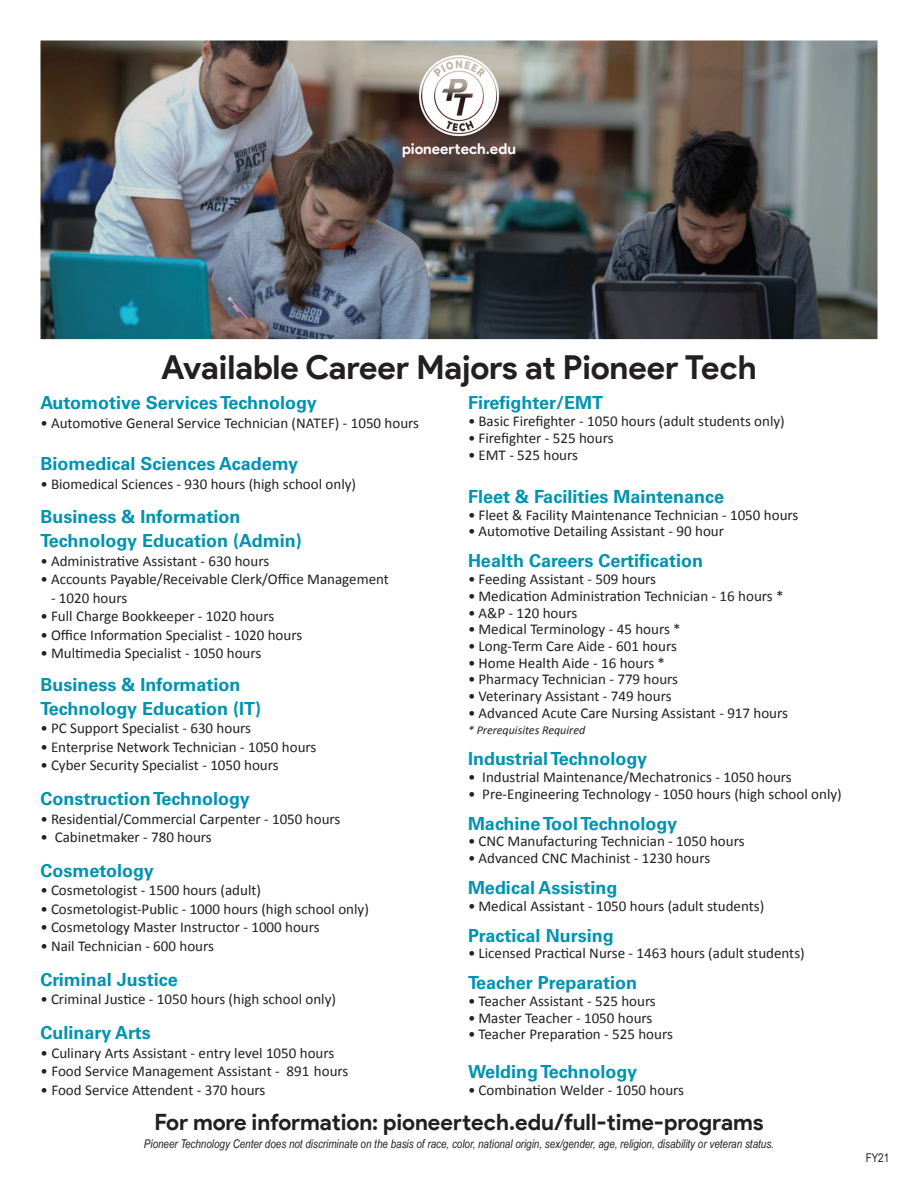
<style>
.page{position:relative;width:918px;height:1188px;background:#fff}
.page>*{position:absolute;margin:0;border:0;box-sizing:border-box;transform-origin:0 0}
.t1{font:700 33px "Product Sans";letter-spacing:-.005em;color:#231f20}
.t2{font:700 22.5px "Product Sans";color:#231f20}
.t3{font:700 18px/23.7px "Univers LT Std";color:#0093b0}
.t4{font:15px "Calibri";color:#231f20}
.t5{font:700 15px "Product Sans";color:#fff}
.t6{font:italic 12px "Arial Narrow";color:#231f20}
.t7{font:italic 12px "Calibri";color:#231f20}
.t8{font:12px "Arial Narrow";color:#231f20}
</style>
<div class="page">
<img style="left:40px;top:40px;width:838px;height:299px">
<img style="left:417px;top:54px;width:84px;height:83px">
<p class="t5" style="left:402px;top:140px;width:115px">pioneertech.edu</p>
<h1 class="t1" style="left:161px;top:348px;width:597px">Available Career Majors at Pioneer Tech</h1>
<p class="t3" style="left:40px;top:391px;width:278px">Automotive Services Technology</p>
<p class="t4" style="left:40px;top:414px;width:380px">• Automotive General Service Technician (NATEF) - 1050 hours</p>
<p class="t3" style="left:40px;top:452px;width:259px">Biomedical Sciences Academy</p>
<p class="t4" style="left:40px;top:474px;width:317px">• Biomedical Sciences - 930 hours (high school only)</p>
<p class="t3" style="left:40px;top:505px;width:263px">Business &amp; Information<br>Technology Education (Admin)</p>
<p class="t4" style="left:40px;top:551px;width:230px">• Administrative Assistant - 630 hours</p>
<p class="t4" style="left:40px;top:570px;width:350px">• Accounts Payable/Receivable Clerk/Office Management</p>
<p class="t4" style="left:51px;top:588px;width:78px">- 1020 hours</p>
<p class="t4" style="left:40px;top:607px;width:235px">• Full Charge Bookkeeper - 1020 hours</p>
<p class="t4" style="left:40px;top:625px;width:263px">• Office Information Specialist - 1020 hours</p>
<p class="t4" style="left:40px;top:644px;width:222px">• Multimedia Specialist - 1050 hours</p>
<p class="t3" style="left:40px;top:673px;width:222px">Business &amp; Information<br>Technology Education (IT)</p>
<p class="t4" style="left:40px;top:719px;width:212px">• PC Support Specialist - 630 hours</p>
<p class="t4" style="left:40px;top:737px;width:277px">• Enterprise Network Technician - 1050 hours</p>
<p class="t4" style="left:40px;top:756px;width:240px">• Cyber Security Specialist - 1050 hours</p>
<p class="t3" style="left:40px;top:787px;width:211px">Construction Technology</p>
<p class="t4" style="left:40px;top:809px;width:301px">• Residential/Commercial Carpenter - 1050 hours</p>
<p class="t4" style="left:40px;top:828px;width:173px">• Cabinetmaker - 780 hours</p>
<p class="t3" style="left:40px;top:859px;width:115px">Cosmetology</p>
<p class="t4" style="left:40px;top:881px;width:222px">• Cosmetologist - 1500 hours (adult)</p>
<p class="t4" style="left:40px;top:899px;width:330px">• Cosmetologist-Public - 1000 hours (high school only)</p>
<p class="t4" style="left:40px;top:918px;width:281px">• Cosmetology Master Instructor - 1000 hours</p>
<p class="t4" style="left:40px;top:937px;width:175px">• Nail Technician - 600 hours</p>
<p class="t3" style="left:40px;top:968px;width:139px">Criminal Justice</p>
<p class="t4" style="left:40px;top:990px;width:297px">• Criminal Justice - 1050 hours (high school only)</p>
<p class="t3" style="left:40px;top:1021px;width:112px">Culinary Arts</p>
<p class="t4" style="left:40px;top:1043px;width:295px">• Culinary Arts Assistant - entry level 1050 hours</p>
<p class="t4" style="left:40px;top:1062px;width:309px">• Food Service Management Assistant - 891 hours</p>
<p class="t4" style="left:40px;top:1080px;width:226px">• Food Service Attendent - 370 hours</p>
<p class="t3" style="left:468px;top:391px;width:137px">Firefighter/EMT</p>
<p class="t4" style="left:468px;top:412px;width:318px">• Basic Firefighter - 1050 hours (adult students only)</p>
<p class="t4" style="left:468px;top:428px;width:147px">• Firefighter - 525 hours</p>
<p class="t4" style="left:468px;top:445px;width:112px">• EMT - 525 hours</p>
<p class="t3" style="left:468px;top:485px;width:258px">Fleet &amp; Facilities Maintenance</p>
<p class="t4" style="left:468px;top:505px;width:332px">• Fleet &amp; Facility Maintenance Technician - 1050 hours</p>
<p class="t4" style="left:468px;top:522px;width:258px">• Automotive Detailing Assistant - 90 hour</p>
<p class="t3" style="left:468px;top:549px;width:237px">Health Careers Certification</p>
<p class="t4" style="left:468px;top:570px;width:190px">• Feeding Assistant - 509 hours</p>
<p class="t4" style="left:468px;top:586px;width:317px">• Medication Administration Technician - 16 hours *</p>
<p class="t4" style="left:468px;top:603px;width:111px">• A&amp;P - 120 hours</p>
<p class="t4" style="left:468px;top:620px;width:214px">• Medical Terminology - 45 hours *</p>
<p class="t4" style="left:468px;top:636px;width:210px">• Long-Term Care Aide - 601 hours</p>
<p class="t4" style="left:468px;top:653px;width:199px">• Home Health Aide - 16 hours *</p>
<p class="t4" style="left:468px;top:670px;width:212px">• Pharmacy Technician - 779 hours</p>
<p class="t4" style="left:468px;top:687px;width:205px">• Veterinary Assistant - 749 hours</p>
<p class="t4" style="left:468px;top:703px;width:322px">• Advanced Acute Care Nursing Assistant - 917 hours</p>
<p class="t7" style="left:468px;top:722px;width:119px">* Prerequisites Required</p>
<p class="t3" style="left:468px;top:747px;width:181px">Industrial Technology</p>
<p class="t4" style="left:468px;top:768px;width:325px">• Industrial Maintenance/Mechatronics - 1050 hours</p>
<p class="t4" style="left:468px;top:784px;width:375px">• Pre-Engineering Technology - 1050 hours (high school only)</p>
<p class="t3" style="left:468px;top:812px;width:211px">Machine Tool Technology</p>
<p class="t4" style="left:468px;top:832px;width:278px">• CNC Manufacturing Technician - 1050 hours</p>
<p class="t4" style="left:468px;top:849px;width:244px">• Advanced CNC Machinist - 1230 hours</p>
<p class="t3" style="left:468px;top:876px;width:151px">Medical Assisting</p>
<p class="t4" style="left:468px;top:896px;width:298px">• Medical Assistant - 1050 hours (adult students)</p>
<p class="t3" style="left:468px;top:924px;width:147px">Practical Nursing</p>
<p class="t4" style="left:468px;top:944px;width:338px">• Licensed Practical Nurse - 1463 hours (adult students)</p>
<p class="t3" style="left:468px;top:971px;width:171px">Teacher Preparation</p>
<p class="t4" style="left:468px;top:992px;width:189px">• Teacher Assistant - 525 hours</p>
<p class="t4" style="left:468px;top:1008px;width:186px">• Master Teacher - 1050 hours</p>
<p class="t4" style="left:468px;top:1025px;width:206px">• Teacher Preparation - 525 hours</p>
<p class="t3" style="left:468px;top:1060px;width:171px">Welding Technology</p>
<p class="t4" style="left:468px;top:1080px;width:218px">• Combination Welder - 1050 hours</p>
<h2 class="t2" style="left:154px;top:1108px;width:611px">For more information: pioneertech.edu/full-time-programs</h2>
<p class="t6" style="left:144px;top:1135px;width:632px">Pioneer Technology Center does not discriminate on the basis of race, color, national origin, sex/gender, age, religion, disability or veteran status.</p>
<p class="t8" style="left:866px;top:1149px;width:25px">FY21</p>
</div>
